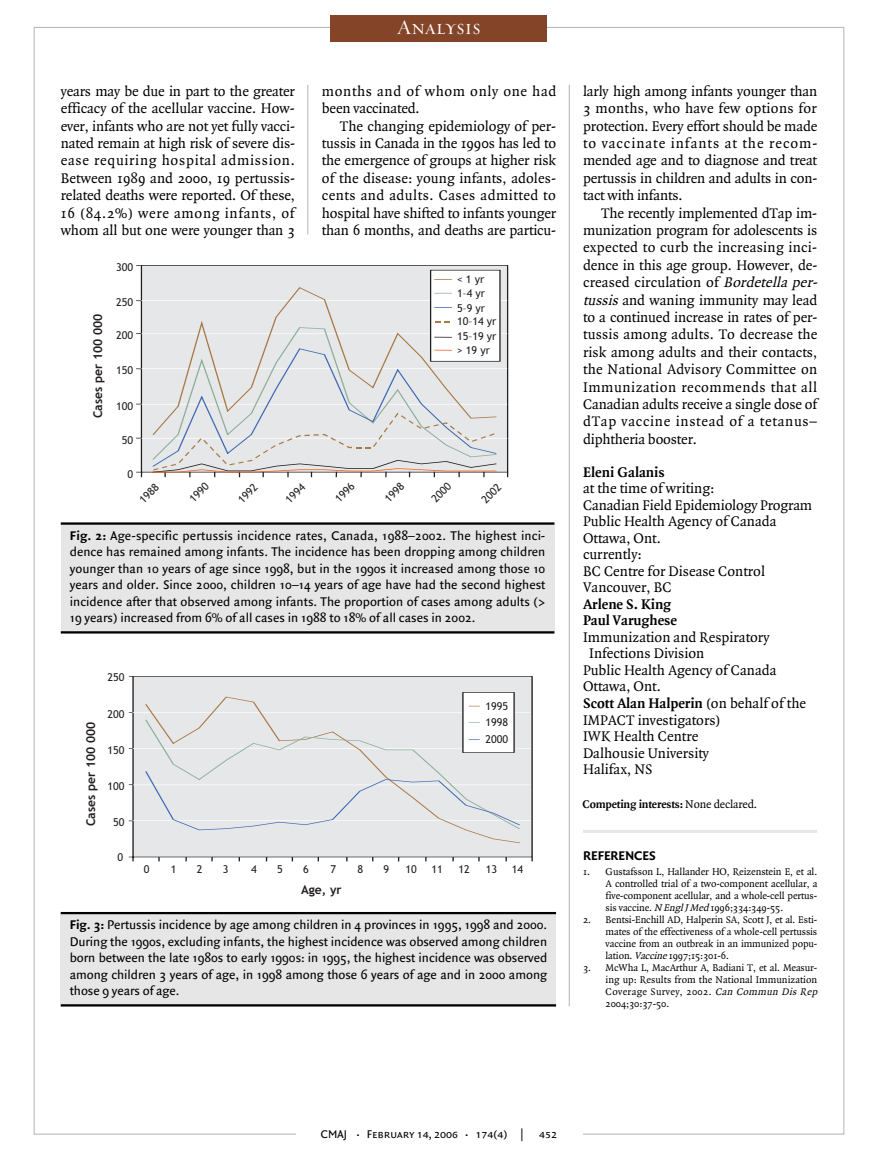
<style>
.page{position:relative;width:878px;height:1175px;background:#fff}
.page>*{position:absolute;margin:0;border:0;box-sizing:border-box;transform-origin:0 0}
.t1{font:21px "Requiem Display HTF Small Caps";letter-spacing:.005em;color:#fff}
.t2{font:15px/17.4px "Quadraat";color:#000;text-align:justify}
.t3{font:700 15px/16.5px "Quadraat";color:#000}
.t4{font:15px/17.4px "Quadraat";letter-spacing:.04em;color:#000}
.t5{font:13.5px/16.5px "Quadraat Sans";letter-spacing:-.005em;color:#000;text-align:justify}
.t6{font:700 13.5px "Quadraat Sans";letter-spacing:-.01em;color:#000}
.t7{font:700 12.15px "Trebuchet MSPS";color:#231f20}
.t8{font:700 12px "Quadraat";letter-spacing:-.01em;color:#000}
.t9{font:12px "Quadraat Sans Caps";color:#000}
.t10{font:10.8px/16.6px "Trebuchet MSPS";color:#231f20;text-align:center}
.t11{font:10.5px/12px "Quadraat";letter-spacing:-.01em;color:#000;text-align:justify}
.s1{font-weight:700}
.s2{font-style:italic}
.s3{font-weight:400}
.s4{font-size:9px}
</style>
<div class="page">
<hr style="left:583px;top:830px;width:234px;height:3px;background:#e6e6e6">
<hr style="left:569px;top:85px;width:1px;height:921px;background:#b3b3b3">
<hr style="left:307px;top:85px;width:1px;height:149px;background:#b3b3b3">
<div style="left:331px;top:15px;width:216px;height:26px;background:#844428"></div>
<svg style="left:128px;top:676px;width:405px;height:186px"></svg>
<div style="left:133px;top:676px;width:399px;height:181px;background:#e6e7e9"></div>
<hr style="left:133px;top:820px;width:397px;height:1px;background:#fff">
<hr style="left:133px;top:784px;width:397px;height:1px;background:#fff">
<hr style="left:133px;top:748px;width:397px;height:1px;background:#fff">
<hr style="left:133px;top:712px;width:397px;height:1px;background:#fff">
<svg style="left:145px;top:696px;width:375px;height:147px"></svg>
<svg style="left:145px;top:719px;width:375px;height:52px"></svg>
<svg style="left:144px;top:771px;width:377px;height:59px"></svg>
<div style="left:463px;top:692px;width:51px;height:60px;background:#fff"></div>
<div style="left:462px;top:692px;width:52px;height:61px;border:1px solid #231f20"></div>
<div style="left:485px;top:699px;width:28px;height:13px;background:#fff"></div>
<div style="left:485px;top:716px;width:28px;height:12px;background:#fff"></div>
<div style="left:485px;top:733px;width:28px;height:11px;background:#fff"></div>
<div style="left:61px;top:912px;width:495px;height:94px;background:#e6e6e6"></div>
<hr style="left:61px;top:912px;width:495px;height:2px;background:#000">
<hr style="left:61px;top:1004px;width:495px;height:2px;background:#000">
<div style="left:141px;top:265px;width:366px;height:207px;background:#e6e7e9"></div>
<hr style="left:142px;top:438px;width:365px;height:1px;background:#fff">
<hr style="left:142px;top:404px;width:364px;height:1px;background:#fff">
<hr style="left:142px;top:368px;width:364px;height:1px;background:#fff">
<hr style="left:142px;top:333px;width:365px;height:1px;background:#fff">
<hr style="left:142px;top:300px;width:364px;height:1px;background:#fff">
<svg style="left:200px;top:287px;width:230px;height:40px"></svg>
<svg style="left:194px;top:327px;width:236px;height:21px"></svg>
<div style="left:431px;top:270px;width:69px;height:91px;background:#fff"></div>
<div style="left:430px;top:270px;width:70px;height:91px;border:1px solid #231f20"></div>
<svg style="left:435px;top:279px;width:16px;height:1px"></svg>
<svg style="left:435px;top:293px;width:16px;height:1px"></svg>
<svg style="left:435px;top:307px;width:16px;height:1px"></svg>
<svg style="left:435px;top:336px;width:16px;height:2px"></svg>
<div style="left:61px;top:522px;width:493px;height:111px;background:#e6e6e6"></div>
<hr style="left:61px;top:522px;width:493px;height:2px;background:#000">
<hr style="left:61px;top:631px;width:493px;height:2px;background:#000">
<svg style="left:137px;top:348px;width:364px;height:130px"></svg>
<h1 class="t1" style="left:397px;top:15px;width:85px">Analysis</h1>
<p class="t2" style="left:61px;top:83px;width:236px">years may be due in part to the greater efficacy of the acellular vaccine. How&shy;ever, infants who are not yet fully vacci&shy;nated remain at high risk of severe dis&shy;ease requiring hospital admission.<br>Between 1989 and 2000, 19 pertussis&shy;related deaths were reported. Of these, 16 (84.2%) were among infants, of whom all but one were younger than 3</p>
<p class="t4" style="left:322px;top:83px;width:236px">months and of whom only one had been vaccinated.</p>
<p class="t2" style="left:322px;top:117px;width:236px;text-indent:18px">The changing epidemiology of per&shy;tussis in Canada in the 1990s has led to the emergence of groups at higher risk of the disease: young infants, adoles&shy;cents and adults. Cases admitted to hospital have shifted to infants younger than 6 months, and deaths are particu-</p>
<p class="t7" style="left:94px;top:418px;width:106px;rotate:-90deg">Cases per 100 000</p>
<p class="t10" style="left:122px;top:260px;width:13px">00</p>
<p class="t10" style="left:116px;top:295px;width:19px">250</p>
<p class="t10" style="left:116px;top:328px;width:19px">200</p>
<p class="t10" style="left:116px;top:363px;width:19px">150</p>
<p class="t10" style="left:116px;top:399px;width:19px">100</p>
<p class="t10" style="left:127px;top:433px;width:7px">0</p>
<p class="t10" style="left:127px;top:467px;width:7px">0</p>
<p class="t10" style="left:462px;top:273px;width:24px;line-height:13.8px">1 yr –4 yr</p>
<p class="t10" style="left:462px;top:302px;width:35px;line-height:14.2px;text-align:left">–9 yr<br>0–14 yr<br>5–19 yr</p>
<p class="t10" style="left:457px;top:342px;width:35px">&gt; 19 yr</p>
<p class="t5" style="left:70px;top:527px;width:477px"><span class="s1">Fig. 2:</span> Age-specific pertussis incidence rates, Canada, 1988–2002. The highest inci&shy;dence has remained among infants. The incidence has been dropping among children younger than 10 years of age since 1998, but in the 1990s it increased among those 10 years and older. Since 2000, children 10–14 years of age have had the second highest incidence after that observed among infants. The proportion of cases among adults (&gt; 19 years) increased from 6% of all cases in 1988 to 18% of all cases in 2002.</p>
<p class="t10" style="left:108px;top:670px;width:19px">250</p>
<p class="t7" style="left:86px;top:826px;width:106px;rotate:-90deg">Cases per 100 000</p>
<p class="t10" style="left:108px;top:706px;width:19px">200</p>
<p class="t10" style="left:108px;top:742px;width:19px">150</p>
<p class="t10" style="left:108px;top:778px;width:19px">100</p>
<p class="t10" style="left:113px;top:814px;width:13px">50</p>
<p class="t10" style="left:117px;top:850px;width:7px">0</p>
<p class="t10" style="left:491px;top:699px;width:19px">95<br>98<br>000</p>
<p class="t10" style="left:144px;top:862px;width:7px">0</p>
<p class="t10" style="left:171px;top:862px;width:7px">1</p>
<p class="t10" style="left:197px;top:862px;width:7px">2</p>
<p class="t10" style="left:223px;top:862px;width:7px">3</p>
<p class="t10" style="left:251px;top:862px;width:7px">4</p>
<p class="t10" style="left:277px;top:862px;width:7px">5</p>
<p class="t10" style="left:303px;top:862px;width:7px">6</p>
<p class="t10" style="left:330px;top:862px;width:7px">7</p>
<p class="t10" style="left:357px;top:862px;width:7px">8</p>
<p class="t10" style="left:383px;top:862px;width:7px">9</p>
<p class="t10" style="left:405px;top:862px;width:13px">10</p>
<p class="t10" style="left:431px;top:862px;width:13px">11</p>
<p class="t10" style="left:458px;top:862px;width:13px">12</p>
<p class="t10" style="left:486px;top:862px;width:13px">13</p>
<p class="t10" style="left:511px;top:862px;width:13px">14</p>
<p class="t7" style="left:301px;top:885px;width:42px">Age, yr</p>
<p class="t5" style="left:70px;top:917px;width:479px"><span class="s1">Fig. 3:</span> Pertussis incidence by age among children in 4 provinces in 1995, 1998 and 2000.<br>During the 1990s, excluding infants, the highest incidence was observed among children born between the late 1980s to early 1990s: in 1995, the highest incidence was observed among children 3 years of age, in 1998 among those 6 years of age and in 2000 among those 9 years of age.</p>
<p class="t2" style="left:583px;top:83px;width:236px">larly high among infants younger than 3 months, who have few options for protection. Every effort should be made to vaccinate infants at the recom&shy;mended age and to diagnose and treat pertussis in children and adults in con&shy;tact with infants.</p>
<p class="t2" style="left:583px;top:204px;width:239px;text-align:left;text-indent:18px">The recently implemented dTap im&shy;munization program for adolescents is expected to curb the increasing inci&shy;dence in this age group. However, de&shy;creased circulation of <span class="s2">Bordetella per&shy;tussis</span>and waning immunity may lead to a continued increase in rates of per&shy;tussis among adults. To decrease the risk among adults and their contacts, the National Advisory Committee on Immunization recommends that all Canadian adults receive a single dose of dTap vaccine instead of a tetanus– diphtheria booster.</p>
<p class="t3" style="left:583px;top:464px;width:83px">Eleni Galanis</p>
<p class="t2" style="left:583px;top:481px;width:231px;line-height:16.5px;text-align:left">at the time of writing:<br>Canadian Field Epidemiology Program<br>Public Health Agency of Canada<br>Ottawa, Ont.<br>currently:<br>BC Centre for Disease Control<br>Vancouver, BC</p>
<p class="t3" style="left:583px;top:596px;width:95px">Arlene S. King<br>Paul Varughese</p>
<p class="t2" style="left:583px;top:629px;width:188px">Immunization and Respiratory</p>
<p class="t2" style="left:589px;top:645px;width:117px">Infections Division</p>
<p class="t2" style="left:583px;top:662px;width:195px">Public Health Agency of Canada</p>
<p class="t2" style="left:583px;top:678px;width:79px">Ottawa, Ont.</p>
<p class="t3" style="left:583px;top:695px;width:224px">Scott Alan Halperin <span class="s3">(on behalf of the</span></p>
<p class="t2" style="left:583px;top:711px;width:139px">IMPACT investigators)</p>
<p class="t2" style="left:583px;top:728px;width:117px">IWK Health Centre</p>
<p class="t2" style="left:583px;top:744px;width:127px">Dalhousie University</p>
<p class="t2" style="left:583px;top:761px;width:71px">Halifax, NS</p>
<p class="t8" style="left:582px;top:799px;width:176px">Competing interests: <span class="s3">None declared.</span></p>
<p class="t6" style="left:583px;top:848px;width:74px">REFERENCES</p>
<p class="t11" style="left:605px;top:865px;width:213px;text-indent:-23px">1. Gustafsson L, Hallander HO, Reizenstein E, et al.<br>A controlled trial of a two-component acellular, a five-component acellular, and a whole-cell pertus&shy;sis vaccine. <span class="s2">N EnglJ Med</span>1996;334:349-55.</p>
<p class="t11" style="left:605px;top:913px;width:213px;text-indent:-22px">2. Bentsi-Enchill AD, Halperin SA, Scott J, et al. Esti&shy;mates of the effectiveness of a whole-cell pertussis vaccine from an outbreak in an immunized popu&shy;lation. <span class="s2">Vaccine</span>1997;15:301-6.</p>
<p class="t11" style="left:605px;top:961px;width:215px;text-align:left;text-indent:-22px">3. McWha L, MacArthur A, Badiani T, et al. Measur&shy;ing up: Results from the National Immunization Coverage Survey, 2002. <span class="s2">Can Commun Dis Rep </span>2004;30:37-50.</p>
<p class="t9" style="left:321px;top:1127px;width:238px">CMAJ <span class="s4">•</span> February 14, 2006 <span class="s4">•</span> 174(4) | 452</p>
</div>
